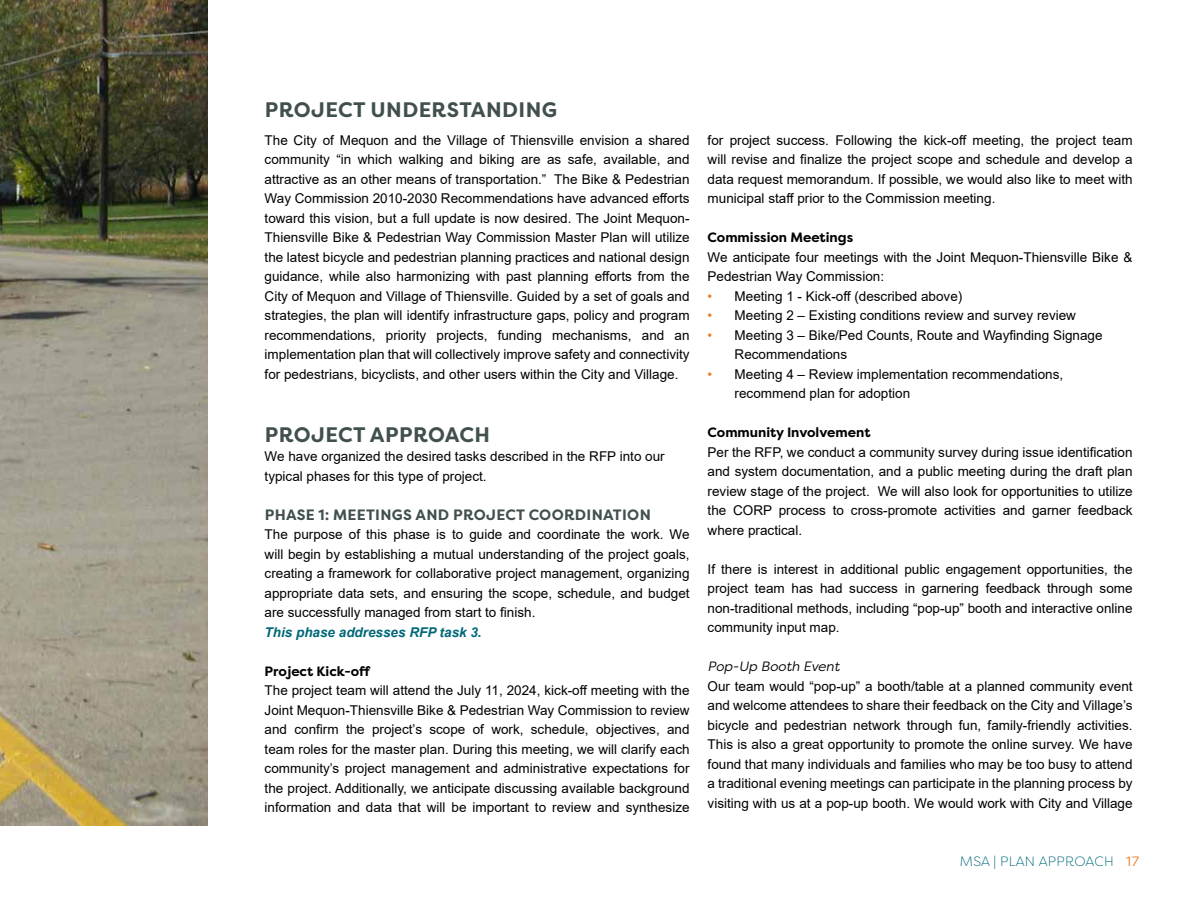
<style>
.page{position:relative;width:1188px;height:918px;background:#fff}
.page>*{position:absolute;margin:0;border:0;box-sizing:border-box;transform-origin:0 0}
.t1{font:700 21px "Filson Pro";letter-spacing:.02em;color:#424f4f}
.t2{font:700 15px "Filson Pro";letter-spacing:.02em;color:#424f4f}
.t3{font:13.5px/19.5px "Arial";color:#000;text-align:justify}
.t4{font:700 13.5px "Filson Pro";color:#000}
.t5{font:italic 700 13.5px "Arial";color:#006879}
.t6{font:300 13.5px "Filson Pro";letter-spacing:.02em;color:#006879}
.t7{font:italic 13.5px "Filson Pro";letter-spacing:-.005em;color:#000}
.s1{color:#e97e24}
.s2{font-weight:400;color:#e97e24}
</style>
<div class="page">
<img style="left:0;top:0;width:208px;height:825px">
<h1 class="t1" style="left:265px;top:96px;width:294px">PROJECT UNDERSTANDING</h1>
<p class="t3" style="left:265px;top:130px;width:427px">The City of Mequon and the Village of Thiensville envision a shared community “in which walking and biking are as safe, available, and attractive as an other means of transportation.” The Bike &amp; Pedestrian Way Commission 2010-2030 Recommendations have advanced efforts toward this vision, but a full update is now desired. The Joint Mequon-Thiensville Bike &amp; Pedestrian Way Commission Master Plan will utilize the latest bicycle and pedestrian planning practices and national design guidance, while also harmonizing with past planning efforts from the City of Mequon and Village of Thiensville. Guided by a set of goals and strategies, the plan will identify infrastructure gaps, policy and program recommendations, priority projects, funding mechanisms, and an implementation plan that will collectively improve safety and connectivity for pedestrians, bicyclists, and other users within the City and Village.</p>
<h1 class="t1" style="left:265px;top:421px;width:227px">PROJECT APPROACH</h1>
<p class="t3" style="left:265px;top:447px;width:402px">We have organized the desired tasks described in the RFP into our typical phases for this type of project.</p>
<p class="t2" style="left:265px;top:505px;width:388px">PHASE 1: MEETINGS AND PROJECT COORDINATION</p>
<p class="t3" style="left:265px;top:525px;width:427px">The purpose of this phase is to guide and coordinate the work. We will begin by establishing a mutual understanding of the project goals, creating a framework for collaborative project management, organizing appropriate data sets, and ensuring the scope, schedule, and budget are successfully managed from start to finish.</p>
<p class="t5" style="left:265px;top:623px;width:219px">This phase addresses RFP task 3.</p>
<p class="t4" style="left:265px;top:663px;width:107px">Project Kick-off</p>
<p class="t3" style="left:265px;top:681px;width:427px">The project team will attend the July 11, 2024, kick-off meeting with the Joint Mequon-Thiensville Bike &amp; Pedestrian Way Commission to review and confirm the project’s scope of work, schedule, objectives, and team roles for the master plan. During this meeting, we will clarify each community’s project management and administrative expectations for the project. Additionally, we anticipate discussing available background information and data that will be important to review and synthesize</p>
<p class="t3" style="left:708px;top:130px;width:427px">for project success. Following the kick-off meeting, the project team will revise and finalize the project scope and schedule and develop a data request memorandum. If possible, we would also like to meet with municipal staff prior to the Commission meeting.</p>
<p class="t4" style="left:708px;top:229px;width:147px">Commission Meetings</p>
<p class="t3" style="left:708px;top:247px;width:427px">We anticipate four meetings with the Joint Mequon-Thiensville Bike &amp;<br>Pedestrian Way Commission:</p>
<p class="t3" style="left:708px;top:286px;width:256px"><span class="s1">•</span> Meeting 1 - Kick-off (described above)</p>
<p class="t3" style="left:708px;top:306px;width:370px"><span class="s1">•</span> Meeting 2 – Existing conditions review and survey review</p>
<p class="t3" style="left:735px;top:325px;width:369px;text-indent:-27px"><span class="s1">•</span> Meeting 3 – Bike/Ped Counts, Route and Wayfinding Signage<br>Recommendations</p>
<p class="t3" style="left:735px;top:364px;width:330px;text-indent:-27px"><span class="s1">•</span> Meeting 4 – Review implementation recommendations, recommend plan for adoption</p>
<p class="t4" style="left:708px;top:424px;width:164px">Community Involvement</p>
<p class="t3" style="left:708px;top:442px;width:427px">Per the RFP, we conduct a community survey during issue identification and system documentation, and a public meeting during the draft plan review stage of the project. We will also look for opportunities to utilize the CORP process to cross-promote activities and garner feedback where practical.</p>
<p class="t3" style="left:708px;top:559px;width:427px">If there is interest in additional public engagement opportunities, the project team has had success in garnering feedback through some non-traditional methods, including “pop-up” booth and interactive online community input map.</p>
<p class="t7" style="left:708px;top:658px;width:133px">Pop-Up Booth Event</p>
<p class="t3" style="left:708px;top:676px;width:427px">Our team would “pop-up” a booth/table at a planned community event and welcome attendees to share their feedback on the City and Village’s bicycle and pedestrian network through fun, family-friendly activities.<br>This is also a great opportunity to promote the online survey. We have found that many individuals and families who may be too busy to attend a traditional evening meetings can participate in the planning process by visiting with us at a pop-up booth. We would work with City and Village</p>
<p class="t6" style="left:960px;top:853px;width:181px">MSA | PLAN APPROACH <span class="s2">17</span></p>
</div>
